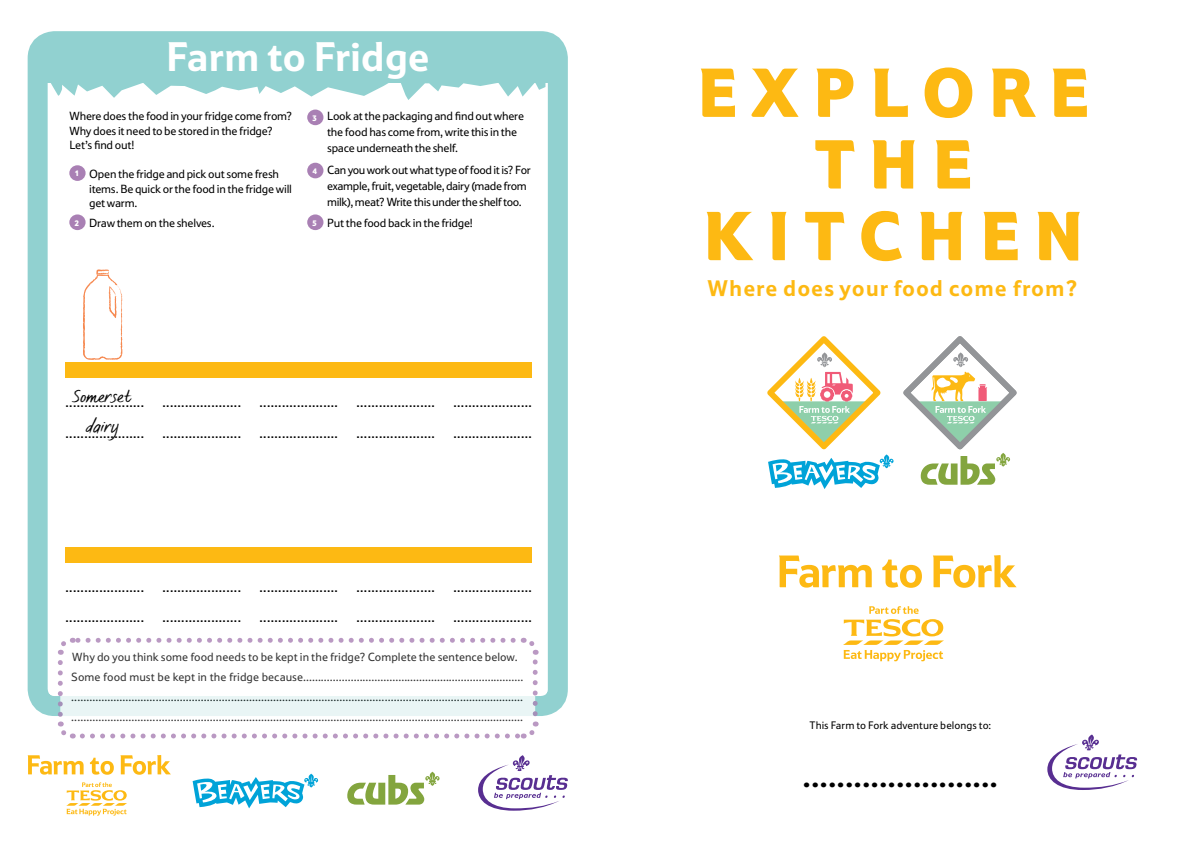
<style>
.page{position:relative;width:1191px;height:842px;background:#fff}
.page>*{position:absolute;margin:0;border:0;box-sizing:border-box;transform-origin:0 0}
.t1{font:900 70.4px/71.6px "Tesco";letter-spacing:.2em;color:#fdb913;text-align:center}
.t2{font:700 42px "Tesco";letter-spacing:-.01em;color:#fff}
.t3{font:700 30.5px "Tesco";color:#000}
.t4{font:700 23px "Tesco";letter-spacing:.04em;color:#fdb913}
.t5{font:17.4px "FS Sammy";color:#000}
.t6{font:12px/20px "Tesco";color:#000}
.t7{font:700 12px "Frutiger LT Std";color:#000}
.t8{font:12px/14.5px "Tesco";letter-spacing:-.02em;color:#000}
.t9{font:11px "Tesco";color:#000}
.t10{font:900 8.3px "Tesco";color:#fff}
</style>
<div class="page">
<div style="left:37px;top:41px;width:520px;height:41px;background:#91d1d0"></div>
<div style="left:28px;top:31px;width:540px;height:685px;border:20px solid #91d1d0;border-radius:17px"></div>
<svg style="left:779px;top:555px;width:237px;height:33px"></svg>
<svg style="left:843px;top:606px;width:101px;height:55px"></svg>
<svg style="left:903px;top:336px;width:113px;height:149px"></svg>
<svg style="left:347px;top:772px;width:92px;height:33px"></svg>
<svg style="left:1047px;top:734px;width:90px;height:56px"></svg>
<svg style="left:478px;top:755px;width:90px;height:56px"></svg>
<svg style="left:193px;top:774px;width:125px;height:34px"></svg>
<svg style="left:767px;top:336px;width:126px;height:153px"></svg>
<div style="left:66px;top:362px;width:466px;height:16px;background:#fdb913"></div>
<div style="left:66px;top:547px;width:466px;height:16px;background:#fdb913"></div>
<svg style="left:44px;top:77px;width:501px;height:23px"></svg>
<div style="left:69px;top:165px;width:17px;height:16px;background:#a980b4;border-radius:50%"></div>
<div style="left:69px;top:214px;width:17px;height:16px;background:#a980b4;border-radius:50%"></div>
<div style="left:307px;top:110px;width:16px;height:15px;background:#a980b4;border-radius:50%"></div>
<div style="left:307px;top:163px;width:16px;height:15px;background:#a980b4;border-radius:50%"></div>
<div style="left:307px;top:214px;width:16px;height:16px;background:#a980b4;border-radius:50%"></div>
<svg style="left:60px;top:640px;width:475px;height:96px"></svg>
<svg style="left:57px;top:662px;width:17px;height:77px"></svg>
<svg style="left:82px;top:721px;width:457px;height:18px"></svg>
<svg style="left:521px;top:637px;width:18px;height:77px"></svg>
<svg style="left:58px;top:637px;width:455px;height:18px"></svg>
<svg style="left:83px;top:269px;width:40px;height:91px"></svg>
<svg style="left:28px;top:755px;width:143px;height:20px"></svg>
<svg style="left:66px;top:782px;width:61px;height:34px"></svg>
<h2 class="t2" style="left:166px;top:32px;width:265px">Farm to Fridge</h2>
<p class="t8" style="left:69px;top:109px;width:225px">Where does the food in your fridge come from?<br>Why does it need to be stored in the fridge?<br>Let’s find out!</p>
<p class="t8" style="left:89px;top:167px;width:204px">Open the fridge and pick out some fresh items. Be quick or the food in the fridge will get warm.</p>
<p class="t8" style="left:89px;top:216px;width:127px">Draw them on the shelves.</p>
<p class="t8" style="left:327px;top:108px;width:198px;line-height:15.9px">Look at the packaging and find out where the food has come from, write this in the space underneath the shelf.</p>
<p class="t8" style="left:327px;top:162px;width:205px;line-height:15.9px">Can you work out what type of food it is? For example, fruit, vegetable, dairy (made from milk), meat? Write this under the shelf too.</p>
<p class="t8" style="left:327px;top:216px;width:147px">Put the food back in the fridge!</p>
<p class="t10" style="left:312px;top:113px;width:6px">3</p>
<p class="t10" style="left:312px;top:166px;width:6px">4</p>
<p class="t10" style="left:75px;top:169px;width:5px">1</p>
<p class="t10" style="left:75px;top:218px;width:6px">2</p>
<p class="t10" style="left:312px;top:218px;width:6px">5</p>
<h3 class="t5" style="left:72px;top:386px;width:60px">Somerset</h3>
<p class="t7" style="left:66px;top:396px;width:80px">.....................</p>
<h3 class="t5" style="left:86px;top:416px;width:34px">dairy</h3>
<p class="t7" style="left:66px;top:426px;width:80px">.....................</p>
<p class="t7" style="left:162px;top:396px;width:80px">.....................</p>
<p class="t7" style="left:162px;top:426px;width:80px">.....................</p>
<p class="t7" style="left:259px;top:396px;width:80px">.....................</p>
<p class="t7" style="left:259px;top:426px;width:80px">.....................</p>
<p class="t7" style="left:356px;top:396px;width:80px">.....................</p>
<p class="t7" style="left:356px;top:426px;width:80px">.....................</p>
<p class="t7" style="left:453px;top:396px;width:80px">.....................</p>
<p class="t7" style="left:453px;top:426px;width:80px">.....................</p>
<p class="t7" style="left:66px;top:581px;width:80px">.....................</p>
<p class="t7" style="left:66px;top:611px;width:80px">.....................</p>
<p class="t7" style="left:162px;top:581px;width:80px">.....................</p>
<p class="t7" style="left:162px;top:611px;width:80px">.....................</p>
<p class="t7" style="left:259px;top:581px;width:80px">.....................</p>
<p class="t7" style="left:259px;top:611px;width:80px">.....................</p>
<p class="t7" style="left:356px;top:581px;width:80px">.....................</p>
<p class="t7" style="left:356px;top:611px;width:80px">.....................</p>
<p class="t7" style="left:453px;top:581px;width:80px">.....................</p>
<p class="t7" style="left:453px;top:611px;width:80px">.....................</p>
<p class="t6" style="left:71px;top:647px;width:453px">Why do you think some food needs to be kept in the fridge? Complete the sentence below.<br>Some food must be kept in the fridge because.......................................................................... ...................................................................................................................................................... ......................................................................................................................................................</p>
<h1 class="t1" style="left:697px;top:55px;width:393px">EXPLORE<br>THE<br>KITCHEN</h1>
<h3 class="t4" style="left:707px;top:274px;width:372px">Where does your food come from?</h3>
<p class="t9" style="left:809px;top:719px;width:183px">This Farm to Fork adventure belongs to:</p>
<h3 class="t3" style="left:802px;top:758px;width:197px">.......................</h3>
</div>
